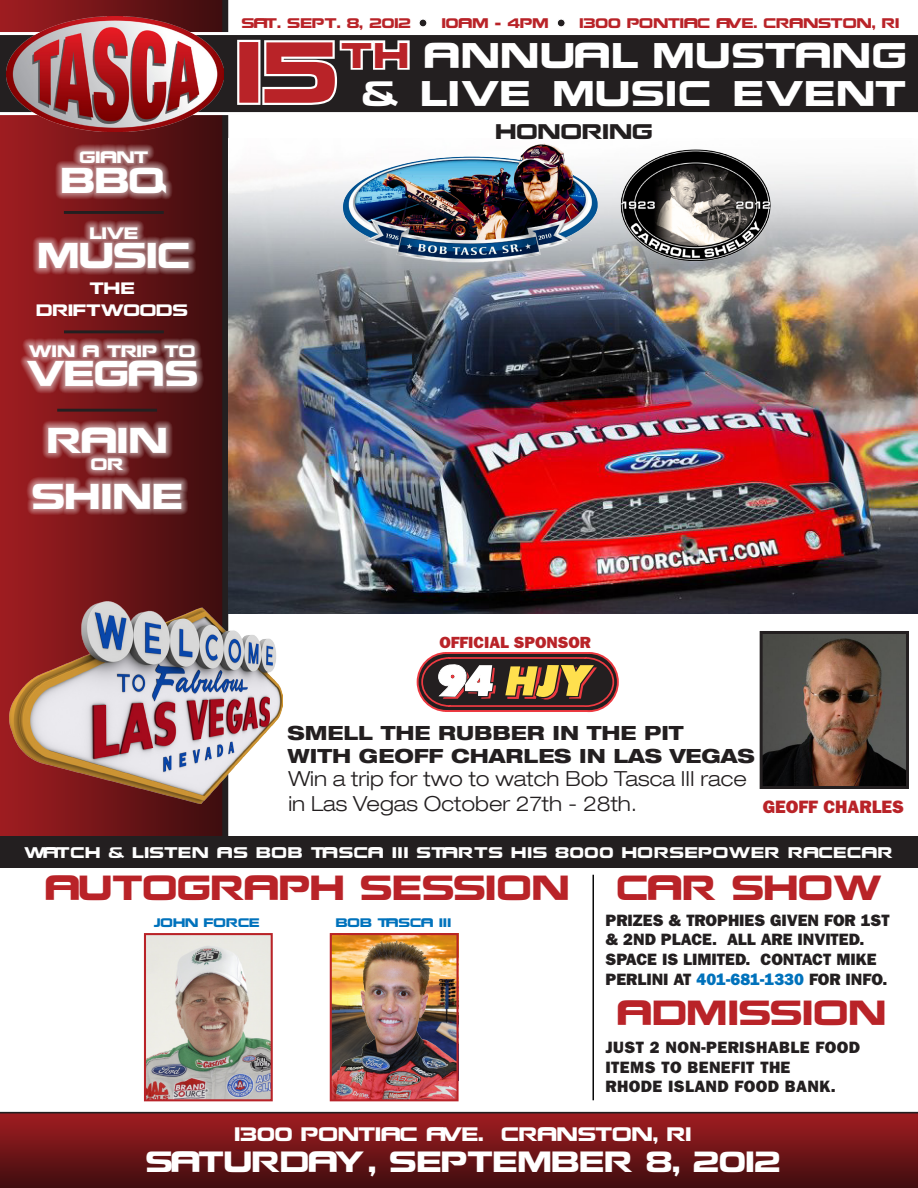
<style>
.page{position:relative;width:918px;height:1188px;background:#fff}
.page>*{position:absolute;margin:0;border:0;box-sizing:border-box;transform-origin:0 0}
.t1{font:77.25px "Nokianvirallinenkirjasin REGULAR";color:#b92328}
.t2{font:31.95px "Nokianvirallinenkirjasin REGULAR";color:#fff}
.t3{font:31.8px "Nokianvirallinenkirjasin REGULAR";letter-spacing:.04em;color:#fff}
.t4{font:31.05px "Nokianvirallinenkirjasin REGULAR";color:#b92328}
.t5{font:26.1px "Nokianvirallinenkirjasin REGULAR";color:#fff}
.t6{font:300 expanded 20.7px "Ford CE";color:#231f20}
.t7{font:800 expanded 19.5px "Ford CE";color:#231f20}
.t8{font:18.9px "Nokianvirallinenkirjasin REGULAR";letter-spacing:.015em;color:#231f20}
.t9{font:18px "ITC Franklin Gothic Std Hvy";color:#b92328}
.t10{font:17.4px "Nokianvirallinenkirjasin REGULAR";letter-spacing:-.01em;color:#fff}
.t11{font:16.5px/19.8px "ITC Franklin Gothic Std Hvy";color:#231f20}
.t12{font:16.5px/19.8px "ITC Franklin Gothic Std Hvy";letter-spacing:.025em;color:#231f20}
.t13{font:16.2px "ITC Franklin Gothic Std Hvy";color:#b92328}
.t14{font:14.7px "Nokianvirallinenkirjasin REGULAR";color:#fff}
.t15{font:13.8px "Nokianvirallinenkirjasin REGULAR";letter-spacing:.05em;color:#fff}
.t16{font:12.45px "Nokianvirallinenkirjasin REGULAR";color:#b92328}
.t17{font:11.1px "Nokianvirallinenkirjasin REGULAR";color:#0072bc}
.s1{color:#b92328}
.s2{color:#0072bc}
</style>
<div class="page">
<svg style="left:0;top:1112px;width:918px;height:76px;background:#6e1517"></svg>
<svg style="left:0;top:0;width:228px;height:836px;background:#6e1518"></svg>
<img style="left:228px;top:169px;width:690px;height:444px">
<svg style="left:0;top:32px;width:918px;height:83px;background:#363333"></svg>
<img style="left:6px;top:16px;width:217px;height:115px">
<img style="left:333px;top:936px;width:123px;height:162px">
<div style="left:330px;top:933px;width:129px;height:168px;border:2px solid #b92328"></div>
<img style="left:147px;top:936px;width:123px;height:162px">
<div style="left:144px;top:933px;width:129px;height:168px;border:2px solid #b92328"></div>
<div style="left:0;top:836px;width:918px;height:32px;background:#231f20"></div>
<svg style="left:20px;top:338px;width:184px;height:55px;background:#a66e70"></svg>
<hr style="left:64px;top:330px;width:100px;height:3px;background:#231f20">
<hr style="left:593px;top:875px;width:1px;height:225px;background:#000">
<img style="left:341px;top:146px;width:258px;height:118px">
<hr style="left:64px;top:211px;width:100px;height:3px;background:#231f20">
<div style="left:237px;top:40px;width:23px;height:65px;border:4px solid #fff"></div>
<svg style="left:260px;top:38px;width:152px;height:70px"></svg>
<hr style="left:57px;top:409px;width:100px;height:3px;background:#231f20">
<svg style="left:33px;top:220px;width:163px;height:55px;background:#9a5e5f"></svg>
<svg style="left:56px;top:145px;width:117px;height:55px;background:#a26a6c"></svg>
<svg style="left:26px;top:420px;width:162px;height:95px;background:#9c5c5e"></svg>
<img style="left:9px;top:601px;width:273px;height:202px">
<svg style="left:417px;top:652px;width:202px;height:60px"></svg>
<img style="left:764px;top:635px;width:141px;height:150px">
<div style="left:760px;top:631px;width:149px;height:158px;border:3px solid #231f20"></div>
<div style="left:419px;top:19px;width:8px;height:8px;background:#231f20;border-radius:50%"></div>
<div style="left:419px;top:19px;width:8px;height:8px;border:1px solid #fff;border-radius:50%"></div>
<div style="left:557px;top:19px;width:8px;height:8px;background:#231f20;border-radius:50%"></div>
<div style="left:557px;top:19px;width:9px;height:8px;border:1px solid #fff;border-radius:50%"></div>
<img style="left:612px;top:149px;width:167px;height:117px">
<p class="t16" style="left:241px;top:15px;width:171px">SAT. SEPT. 8, 2012</p>
<p class="t16" style="left:442px;top:15px;width:108px">10AM - 4PM</p>
<p class="t16" style="left:579px;top:15px;width:321px">1300 PONTIAC AVE. CRANSTON, RI</p>
<p class="t1" style="left:236px;top:25px;width:104px">15</p>
<p class="t3" style="left:341px;top:35px;width:567px"><span class="s1">TH</span> ANNUAL MUSTANG</p>
<p class="t3" style="left:362px;top:74px;width:546px">&amp; LIVE MUSIC EVENT</p>
<p class="t14" style="left:79px;top:148px;width:71px">GIANT</p>
<p class="t2" style="left:61px;top:160px;width:108px">BBQ</p>
<p class="t14" style="left:90px;top:224px;width:50px">LIVE</p>
<p class="t2" style="left:38px;top:236px;width:154px">MUSIC</p>
<p class="t14" style="left:89px;top:279px;width:47px">THE</p>
<p class="t14" style="left:36px;top:302px;width:153px">DRIFTWOODS</p>
<p class="t14" style="left:29px;top:342px;width:168px">WIN A TRIP TO</p>
<p class="t2" style="left:26px;top:354px;width:174px">VEGAS</p>
<p class="t2" style="left:47px;top:420px;width:122px">RAIN</p>
<p class="t14" style="left:91px;top:456px;width:34px">OR</p>
<p class="t2" style="left:31px;top:476px;width:153px">SHINE</p>
<p class="t8" style="left:496px;top:120px;width:158px">HONORING</p>
<p class="t13" style="left:439px;top:633px;width:153px">OFFICIAL SPONSOR</p>
<p class="t7" style="left:288px;top:720px;width:398px">SMELL THE RUBBER IN THE PIT</p>
<p class="t7" style="left:288px;top:743px;width:469px">WITH GEOFF CHARLES IN LAS VEGAS</p>
<p class="t6" style="left:288px;top:767px;width:460px">Win a trip for two to watch Bob Tasca III race</p>
<p class="t6" style="left:288px;top:791px;width:350px">in Las Vegas October 27th - 28th.</p>
<p class="t9" style="left:763px;top:796px;width:143px">GEOFF CHARLES</p>
<p class="t15" style="left:24px;top:844px;width:870px">WATCH &amp; LISTEN AS BOB TASCA III STARTS HIS 8000 HORSEPOWER RACECAR</p>
<p class="t4" style="left:45px;top:869px;width:526px">AUTOGRAPH SESSION</p>
<p class="t17" style="left:154px;top:916px;width:107px">JOHN FORCE</p>
<p class="t17" style="left:336px;top:916px;width:117px">BOB TASCA III</p>
<p class="t4" style="left:617px;top:869px;width:266px">CAR SHOW</p>
<p class="t11" style="left:605px;top:910px;width:286px">PRIZES &amp; TROPHIES GIVEN FOR 1ST &amp; 2ND PLACE. ALL ARE INVITED.<br>SPACE IS LIMITED. CONTACT MIKE<br>PERLINI AT <span class="s2">401-681-1330</span> FOR INFO.</p>
<p class="t4" style="left:616px;top:993px;width:271px">ADMISSION</p>
<p class="t12" style="left:605px;top:1037px;width:256px">JUST 2 NON-PERISHABLE FOOD<br>ITEMS TO BENEFIT THE</p>
<p class="t12" style="left:605px;top:1077px;width:232px">RHODE ISLAND FOOD BANK.</p>
<p class="t10" style="left:234px;top:1123px;width:458px">1300 PONTIAC AVE. CRANSTON, RI</p>
<p class="t5" style="left:145px;top:1146px;width:636px">SATURDAY , SEPTEMBER 8, 2012</p>
</div>
